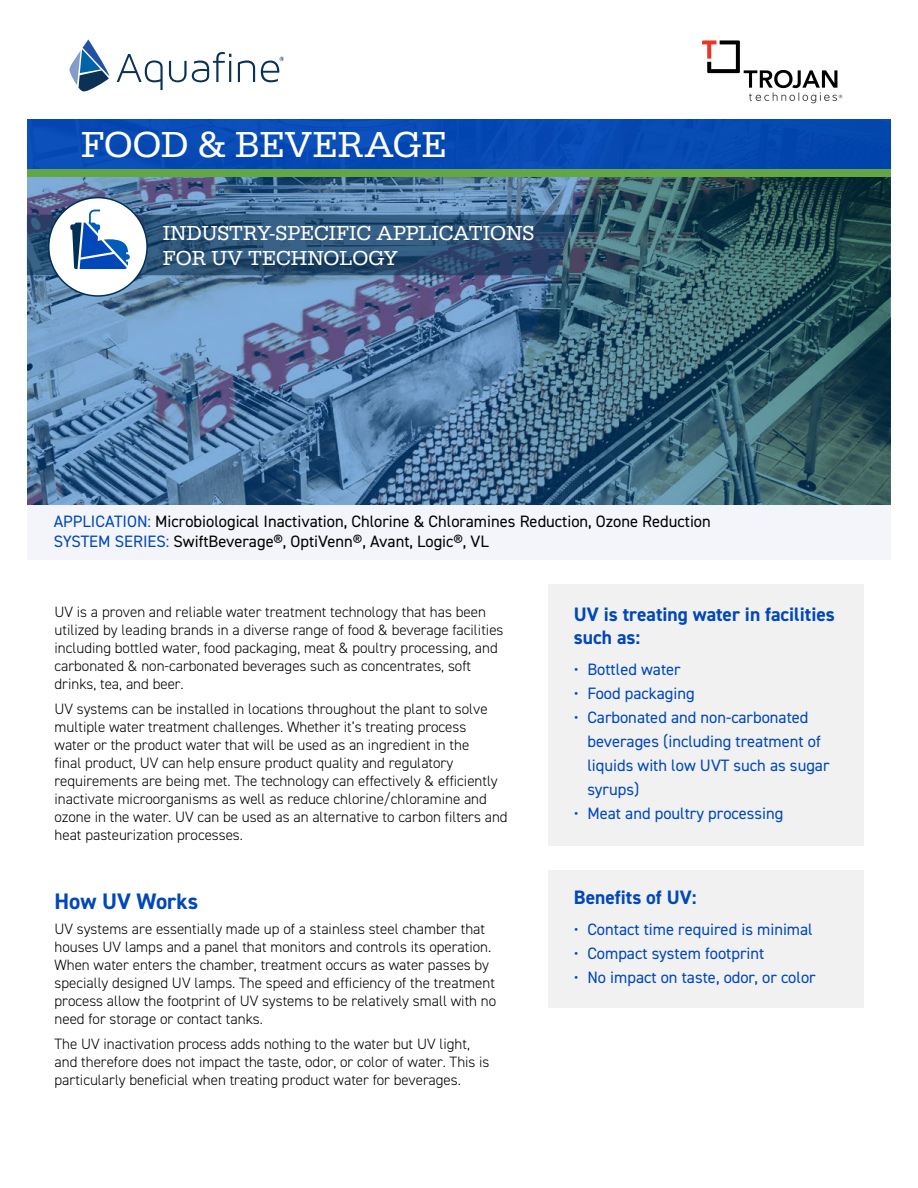
<style>
.page{position:relative;width:918px;height:1188px;background:#fff}
.page>*{position:absolute;margin:0;border:0;box-sizing:border-box;transform-origin:0 0}
.H1___Title_SERIFA{font:37.5px "Serifa";color:#fff}
.H2___Heading_DIN_2014{font:700 22.5px "DIN2014";color:#0047ba}
.P___Label_Application{font:21px/25.2px "Serifa";color:#fff}
.P___Subhead_DIN_2014_blue_Bold{font:700 19.5px/23.4px "DIN2014";color:#0047ba}
.t1{font:16.5px/24px "DIN2014";color:#0047ba}
.P___Application_DIN_2014{font:16.5px/19.8px "DIN2014";color:#000}
.P___Body_10_pt_DIN_2014{font:300 15px/18px "DIN2014";color:#000}
.s1{color:#0047ba}
</style>
<div class="page">
<img style="left:27px;top:177px;width:443px;height:328px">
<div style="left:27px;top:505px;width:864px;height:55px;background:#f3f5fa"></div>
<svg style="left:470px;top:177px;width:420px;height:328px;background:#396171"></svg>
<div style="left:27px;top:119px;width:864px;height:54px;background:#074ab3"></div>
<div style="left:27px;top:170px;width:864px;height:7px;background:#62a744"></div>
<div style="left:49px;top:198px;width:98px;height:98px;background:#fff;border-radius:50%"></div>
<svg style="left:27px;top:210px;width:548px;height:65px;background:#45678b"></svg>
<div style="left:549px;top:584px;width:315px;height:261px;background:#f1f1f2"></div>
<div style="left:549px;top:870px;width:315px;height:137px;background:#f1f1f2"></div>
<svg style="left:117px;top:54px;width:46px;height:36px"></svg>
<svg style="left:169px;top:52px;width:62px;height:30px"></svg>
<svg style="left:238px;top:60px;width:17px;height:22px"></svg>
<svg style="left:69px;top:39px;width:40px;height:53px"></svg>
<svg style="left:261px;top:57px;width:23px;height:25px"></svg>
<svg style="left:702px;top:40px;width:140px;height:63px"></svg>
<h1 class="H1___Title_SERIFA" style="left:81px;top:124px;width:367px">FOOD &amp; BEVERAGE</h1>
<p class="P___Label_Application" style="left:163px;top:221px;width:373px">INDUSTRY-SPECIFIC APPLICATIONS<br>FOR UV TECHNOLOGY</p>
<p class="P___Application_DIN_2014" style="left:54px;top:511px;width:659px"><span class="s1">APPLICATION:</span> Microbiological Inactivation, Chlorine &amp; Chloramines Reduction, Ozone Reduction<br><span class="s1">SYSTEM SERIES:</span> SwiftBeverage®, OptiVenn®, Avant, Logic®, VL</p>
<p class="P___Body_10_pt_DIN_2014" style="left:55px;top:603px;width:450px">UV is a proven and reliable water treatment technology that has been utilized by leading brands in a diverse range of food &amp; beverage facilities including bottled water, food packaging, meat &amp; poultry processing, and carbonated &amp; non-carbonated beverages such as concentrates, soft drinks, tea, and beer.</p>
<p class="P___Body_10_pt_DIN_2014" style="left:55px;top:700px;width:455px">UV systems can be installed in locations throughout the plant to solve multiple water treatment challenges. Whether it’s treating process<br>water or the product water that will be used as an ingredient in the<br>final product, UV can help ensure product quality and regulatory requirements are being met. The technology can effectively &amp; efficiently inactivate microorganisms as well as reduce chlorine/chloramine and ozone in the water. UV can be used as an alternative to carbon filters and heat pasteurization processes.</p>
<h2 class="H2___Heading_DIN_2014" style="left:55px;top:886px;width:145px">How UV Works</h2>
<p class="P___Body_10_pt_DIN_2014" style="left:55px;top:920px;width:443px">UV systems are essentially made up of a stainless steel chamber that houses UV lamps and a panel that monitors and controls its operation.<br>When water enters the chamber, treatment occurs as water passes by specially designed UV lamps. The speed and efficiency of the treatment process allow the footprint of UV systems to be relatively small with no need for storage or contact tanks.</p>
<p class="P___Body_10_pt_DIN_2014" style="left:55px;top:1034px;width:437px">The UV inactivation process adds nothing to the water but UV light, and therefore does not impact the taste, odor, or color of water. This is particularly beneficial when treating product water for beverages.</p>
<p class="P___Subhead_DIN_2014_blue_Bold" style="left:574px;top:602px;width:263px">UV is treating water in facilities such as:</p>
<p class="t1" style="left:574px;top:657px;width:108px">• Bottled water</p>
<p class="t1" style="left:574px;top:681px;width:122px">• Food packaging</p>
<p class="t1" style="left:587px;top:705px;width:244px;text-indent:-14px">• Carbonated and non-carbonated beverages (including treatment of liquids with low UVT such as sugar syrups)</p>
<p class="t1" style="left:574px;top:801px;width:211px">• Meat and poultry processing</p>
<p class="P___Subhead_DIN_2014_blue_Bold" style="left:574px;top:886px;width:124px">Benefits of UV:</p>
<p class="t1" style="left:574px;top:917px;width:240px">• Contact time required is minimal</p>
<p class="t1" style="left:574px;top:941px;width:192px">• Compact system footprint</p>
<p class="t1" style="left:574px;top:965px;width:243px">• No impact on taste, odor, or color</p>
</div>
